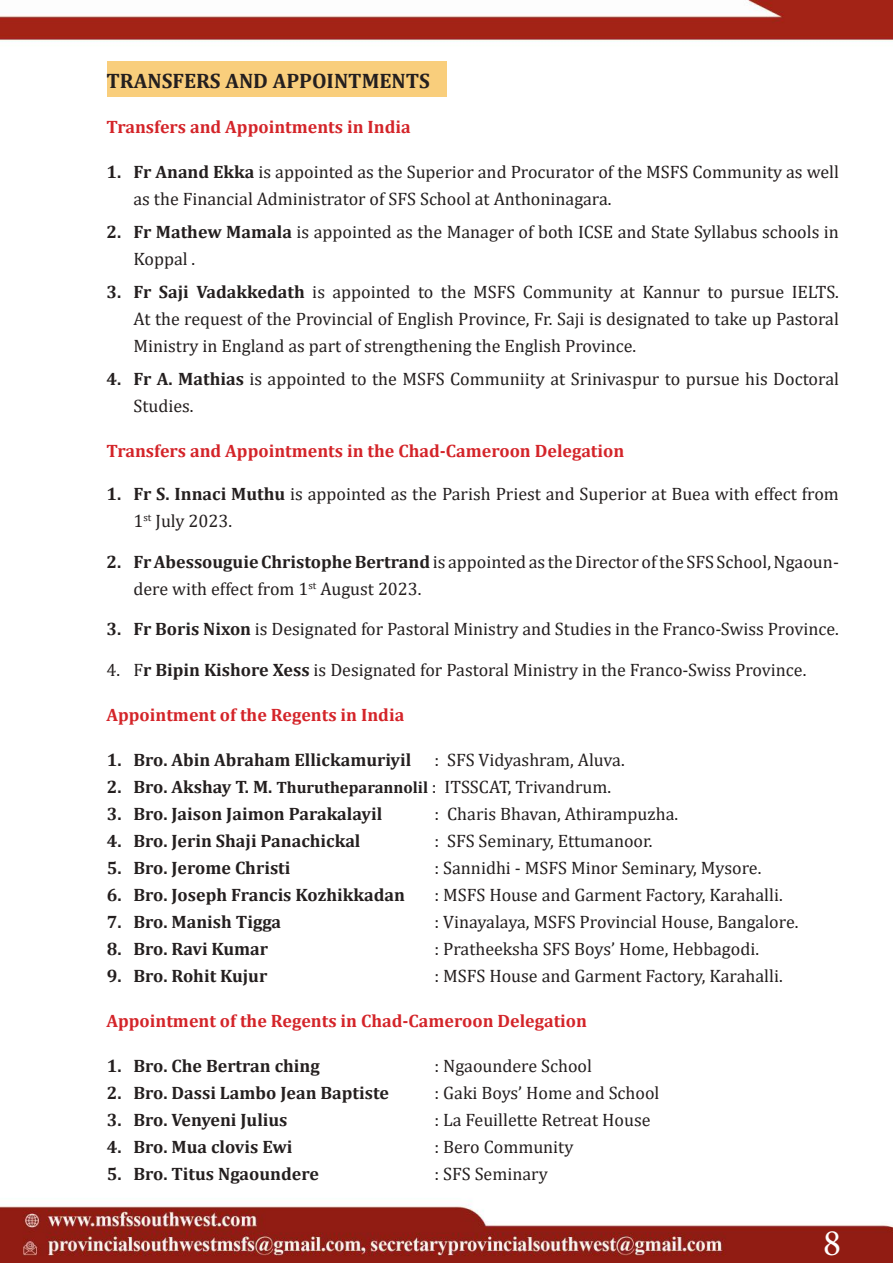
<style>
.page{position:relative;width:893px;height:1263px;background:#fff}
.page>*{position:absolute;margin:0;border:0;box-sizing:border-box;transform-origin:0 0}
.t1{font:37.5px "Minion Pro";color:#fff}
.t2{font:700 21px "Cambria";color:#241f1f}
.t3{font:18px/27px "Cambria";color:#241f1f}
.t4{font:700 18px "Cambria";color:#241f1f}
.t5{font:700 18px "Cambria";color:#d42429}
.s1{font-weight:700}
.s2{font-weight:700;font-size:16.5px}
</style>
<div class="page">
<img style="left:0;top:0;width:893px;height:1263px">
<div style="left:106px;top:61px;width:340px;height:35px;background:#f9ce7c"></div>
<p class="t2" style="left:106px;top:66px;width:325px">TRANSFERS AND APPOINTMENTS</p>
<p class="t5" style="left:106px;top:114px;width:306px">Transfers and Appointments in India</p>
<p class="t3" style="left:134px;top:158px;width:707px;text-indent:-27px"><span class="s1">1. Fr Anand Ekka</span> is appointed as the Superior and Procurator of the MSFS Community as well as the Financial Administrator of SFS School at Anthoninagara.</p>
<p class="t3" style="left:134px;top:218px;width:707px;text-indent:-27px"><span class="s1">2. Fr Mathew Mamala</span> is appointed as the Manager of both ICSE and State Syllabus schools in<br>Koppal .</p>
<p class="t3" style="left:134px;top:278px;width:707px;text-align:justify;text-indent:-27px"><span class="s1">3. Fr Saji Vadakkedath</span> is appointed to the MSFS Community at Kannur to pursue IELTS.<br>At the request of the Provincial of English Province, Fr. Saji is designated to take up Pastoral Ministry in England as part of strengthening the English Province.</p>
<p class="t3" style="left:134px;top:365px;width:707px;text-indent:-27px"><span class="s1">4. Fr A. Mathias</span> is appointed to the MSFS Communiity at Srinivaspur to pursue his Doctoral<br>Studies.</p>
<p class="t5" style="left:106px;top:438px;width:519px">Transfers and Appointments in the Chad-Cameroon Delegation</p>
<p class="t3" style="left:134px;top:481px;width:707px;text-indent:-27px"><span class="s1">1. Fr S. Innaci Muthu</span> is appointed as the Parish Priest and Superior at Buea with effect from<br>1<sup>st</sup> July 2023.</p>
<p class="t3" style="left:134px;top:548px;width:707px;text-indent:-27px"><span class="s1">2. Fr Abessouguie Christophe Bertrand</span> is appointed as the Director of the SFS School, Ngaoun&shy;dere with effect from 1<sup>st</sup> August 2023.</p>
<p class="t3" style="left:106px;top:616px;width:734px"><span class="s1">3. Fr Boris Nixon</span> is Designated for Pastoral Ministry and Studies in the Franco-Swiss Province.</p>
<p class="t3" style="left:106px;top:656px;width:701px">4. F<span class="s1">r Bipin Kishore Xess</span> is Designated for Pastoral Ministry in the Franco-Swiss Province.</p>
<p class="t5" style="left:106px;top:702px;width:299px">Appointment of the Regents in India</p>
<p class="t4" style="left:107px;top:747px;width:306px">1. Bro. Abin Abraham Ellickamuriyil</p>
<p class="t3" style="left:434px;top:746px;width:192px">: SFS Vidyashram, Aluva.</p>
<p class="t3" style="left:107px;top:773px;width:506px"><span class="s1">2. Bro. Akshay T. M.</span> <span class="s2">Thurutheparannolil</span> : ITSSCAT, Trivandrum.</p>
<p class="t4" style="left:107px;top:801px;width:277px">3. Bro. Jaison Jaimon Parakalayil</p>
<p class="t3" style="left:434px;top:800px;width:245px">: Charis Bhavan, Athirampuzha.</p>
<p class="t4" style="left:107px;top:828px;width:255px">4. Bro. Jerin Shaji Panachickal</p>
<p class="t3" style="left:434px;top:827px;width:220px">: SFS Seminary, Ettumanoor.</p>
<p class="t4" style="left:107px;top:855px;width:185px">5. Bro. Jerome Christi</p>
<p class="t3" style="left:434px;top:854px;width:328px">: Sannidhi - MSFS Minor Seminary, Mysore.</p>
<p class="t4" style="left:107px;top:882px;width:300px">6. Bro. Joseph Francis Kozhikkadan</p>
<p class="t3" style="left:434px;top:881px;width:350px">: MSFS House and Garment Factory, Karahalli.</p>
<p class="t4" style="left:107px;top:909px;width:176px">7. Bro. Manish Tigga</p>
<p class="t3" style="left:434px;top:908px;width:366px">: Vinayalaya, MSFS Provincial House, Bangalore.</p>
<p class="t4" style="left:107px;top:936px;width:163px">8. Bro. Ravi Kumar</p>
<p class="t3" style="left:434px;top:935px;width:326px">: Pratheeksha SFS Boys’ Home, Hebbagodi.</p>
<p class="t4" style="left:107px;top:963px;width:162px">9. Bro. Rohit Kujur</p>
<p class="t3" style="left:434px;top:962px;width:350px">: MSFS House and Garment Factory, Karahalli.</p>
<p class="t5" style="left:106px;top:1008px;width:482px">Appointment of the Regents in Chad-Cameroon Delegation</p>
<p class="t4" style="left:107px;top:1053px;width:215px">1. Bro. Che Bertran ching</p>
<p class="t3" style="left:434px;top:1052px;width:159px">: Ngaoundere School</p>
<p class="t4" style="left:107px;top:1080px;width:284px">2. Bro. Dassi Lambo Jean Baptiste</p>
<p class="t3" style="left:434px;top:1079px;width:226px">: Gaki Boys’ Home and School</p>
<p class="t4" style="left:107px;top:1107px;width:182px">3. Bro. Venyeni Julius</p>
<p class="t3" style="left:434px;top:1106px;width:218px">: La Feuillette Retreat House</p>
<p class="t4" style="left:107px;top:1134px;width:187px">4. Bro. Mua clovis Ewi</p>
<p class="t3" style="left:434px;top:1133px;width:140px">: Bero Community</p>
<p class="t4" style="left:107px;top:1161px;width:214px">5. Bro. Titus Ngaoundere</p>
<p class="t3" style="left:434px;top:1160px;width:115px">: SFS Seminary</p>
<h1 class="t1" style="left:823px;top:1218px;width:19px">8</h1>
</div>
